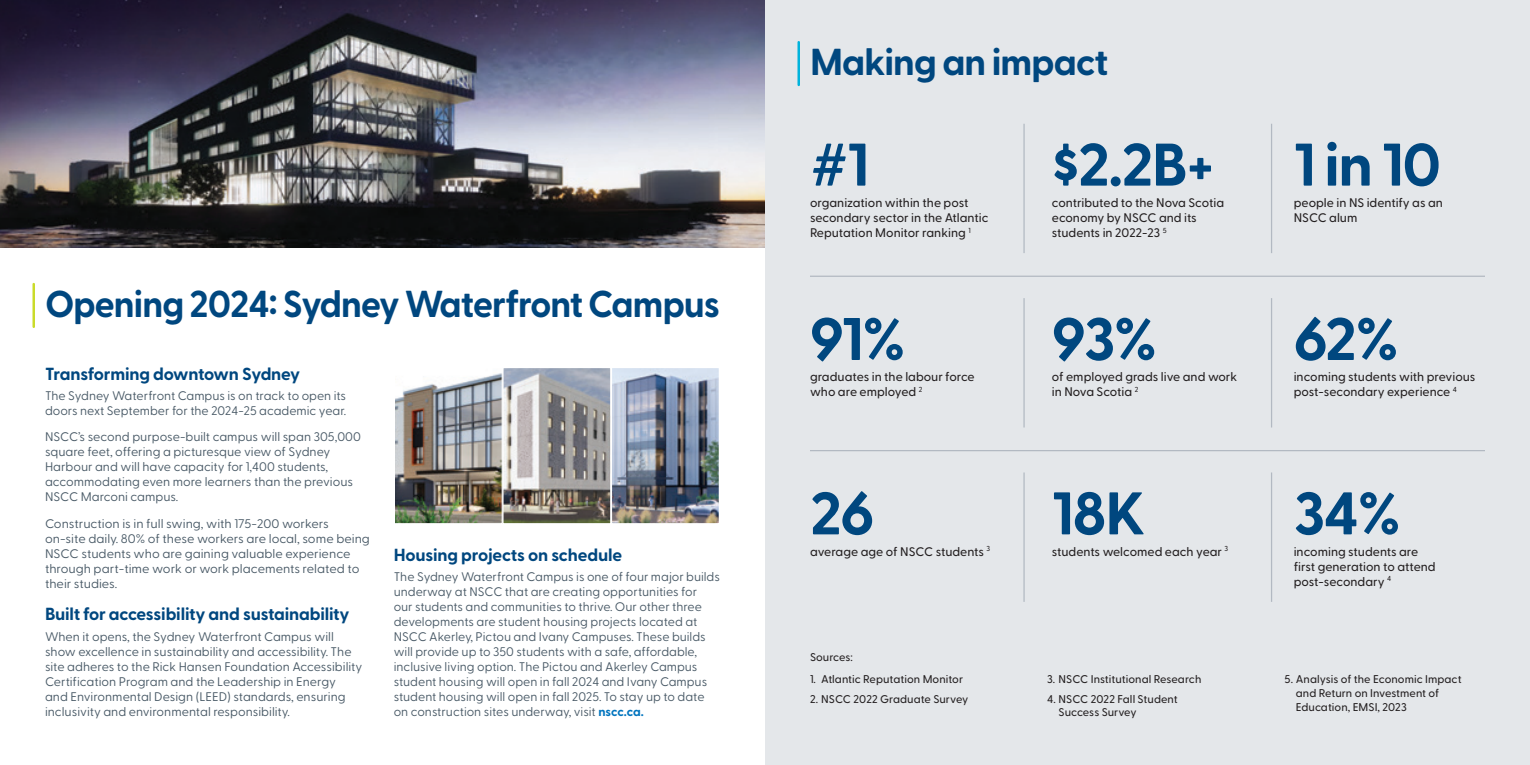
<style>
.page{position:relative;width:1530px;height:765px;background:#fff}
.page>*{position:absolute;margin:0;border:0;box-sizing:border-box;transform-origin:0 0}
.Number{font:700 60px "Greycliff CF";letter-spacing:-.025em;color:#00477f}
.Number-2{font:800 60px "Greycliff CF";color:#00477f}
.Header_1{font:700 37.5px "Greycliff CF";letter-spacing:-.025em;color:#00477f;scale:.96 1}
.Header_1-2{font:700 37.5px "Greycliff CF";letter-spacing:-.025em;color:#00477f}
.Header_2{font:700 17.5px "Greycliff CF";letter-spacing:-.01em;color:#00477f}
.body{font:12.5px/15px "Greycliff CF";color:#475865}
.body-2{font:500 12.5px/15px "Greycliff CF";color:#231f20}
.t1{font:500 11.25px/13.8px "Greycliff CF";letter-spacing:.005em;color:#231f20}
.s1{font-weight:700;color:#0074be}
.s2{font-weight:700}
</style>
<div class="page">
<div style="left:765px;top:0;width:765px;height:765px;background:#e4e7ea"></div>
<hr style="left:810px;top:276px;width:675px;height:1px;background:#b2b9c2">
<hr style="left:810px;top:450px;width:675px;height:1px;background:#b2b9c2">
<hr style="left:1023px;top:124px;width:2px;height:129px;background:#b2b9c2">
<hr style="left:1023px;top:298px;width:2px;height:130px;background:#b2b9c2">
<hr style="left:1023px;top:472px;width:2px;height:130px;background:#b2b9c2">
<hr style="left:1271px;top:124px;width:1px;height:129px;background:#b2b9c2">
<hr style="left:1271px;top:298px;width:1px;height:130px;background:#b2b9c2">
<hr style="left:1271px;top:472px;width:1px;height:130px;background:#b2b9c2">
<img style="left:396px;top:369px;width:322px;height:153px">
<div style="left:502px;top:367px;width:109px;height:157px;border:1px solid #fff"></div>
<div style="left:394px;top:367px;width:109px;height:157px;border:1px solid #fff"></div>
<div style="left:611px;top:367px;width:109px;height:157px;border:1px solid #fff"></div>
<hr style="left:32px;top:284px;width:3px;height:43px;background:#cadb2a">
<hr style="left:798px;top:42px;width:2px;height:43px;background:#00b3dc">
<img style="left:0;top:0;width:765px;height:248px">
<p class="Header_1" style="left:45px;top:275px;width:705px">Opening 2024: Sydney Waterfront Campus</p>
<p class="Header_2" style="left:45px;top:360px;width:257px">Transforming downtown Sydney</p>
<p class="body" style="left:45px;top:387px;width:303px">The Sydney Waterfront Campus is on track to open its doors next September for the 2024-25 academic year.</p>
<p class="body" style="left:45px;top:429px;width:317px">NSCC’s second purpose-built campus will span 305,000 square feet, offering a picturesque view of Sydney Harbour and will have capacity for 1,400 students, accommodating even more learners than the previous NSCC Marconi campus.</p>
<p class="body" style="left:45px;top:515px;width:326px">Construction is in full swing, with 175-200 workers on-site daily. 80% of these workers are local, some being NSCC students who are gaining valuable experience through part-time work or work placements related to their studies.</p>
<p class="Header_2" style="left:45px;top:601px;width:306px">Built for accessibility and sustainability</p>
<p class="body" style="left:45px;top:628px;width:319px">When it opens, the Sydney Waterfront Campus will show excellence in sustainability and accessibility. The site adheres to the Rick Hansen Foundation Accessibility Certification Program and the Leadership in Energy<br>and Environmental Design (LEED) standards, ensuring inclusivity and environmental responsibility.</p>
<p class="Header_2" style="left:394px;top:541px;width:230px">Housing projects on schedule</p>
<p class="body" style="left:394px;top:569px;width:328px">The Sydney Waterfront Campus is one of four major builds underway at NSCC that are creating opportunities for<br>our students and communities to thrive. Our other three developments are student housing projects located at NSCC Akerley, Pictou and Ivany Campuses. These builds will provide up to 350 students with a safe, affordable, inclusive living option. The Pictou and Akerley Campus student housing will open in fall 2024 and Ivany Campus student housing will open in fall 2025. To stay up to date on construction sites underway, visit <span class="s1">nscc.ca.</span></p>
<p class="Header_1-2" style="left:810px;top:33px;width:300px">Making an impact</p>
<p class="Number-2" style="left:810px;top:119px;width:61px">#<span class="s2">1</span></p>
<p class="Number" style="left:1052px;top:119px;width:165px">$2.2B+</p>
<p class="body-2" style="left:1052px;top:194px;width:174px">contributed to the Nova Scotia economy by NSCC and its students in 2022-23 <sup>5</sup></p>
<p class="body-2" style="left:810px;top:194px;width:180px">organization within the post secondary sector in the Atlantic<br>Reputation Monitor ranking <sup>1</sup></p>
<p class="Number" style="left:810px;top:293px;width:97px">91%</p>
<p class="body-2" style="left:810px;top:369px;width:166px">graduates in the labour force who are employed <sup>2</sup></p>
<p class="Number" style="left:810px;top:468px;width:66px">26</p>
<p class="body-2" style="left:810px;top:543px;width:182px">average age of NSCC students <sup>3</sup></p>
<p class="t1" style="left:810px;top:650px;width:44px">Sources:</p>
<p class="t1" style="left:810px;top:672px;width:155px">1. Atlantic Reputation Monitor</p>
<p class="t1" style="left:810px;top:691px;width:160px">2. NSCC 2022 Graduate Survey</p>
<p class="Number" style="left:1052px;top:293px;width:107px">93%</p>
<p class="body-2" style="left:1052px;top:369px;width:187px">of employed grads live and work in Nova Scotia <sup>2</sup></p>
<p class="Number" style="left:1052px;top:468px;width:95px">18K</p>
<p class="body-2" style="left:1052px;top:543px;width:178px">students welcomed each year <sup>3</sup></p>
<p class="t1" style="left:1047px;top:672px;width:156px">3. NSCC Institutional Research</p>
<p class="t1" style="left:1059px;top:691px;width:121px;text-indent:-11px">4. NSCC 2022 Fall Student<br>Success Survey</p>
<p class="Number" style="left:1294px;top:119px;width:149px">1 in 10</p>
<p class="body-2" style="left:1294px;top:194px;width:151px">people in NS identify as an<br>NSCC alum</p>
<p class="Number" style="left:1294px;top:293px;width:107px">62%</p>
<p class="body-2" style="left:1294px;top:369px;width:183px">incoming students with previous post-secondary experience <sup>4</sup></p>
<p class="Number" style="left:1294px;top:468px;width:109px">34%</p>
<p class="body-2" style="left:1294px;top:543px;width:144px">incoming students are first generation to attend post-secondary <sup>4</sup></p>
<p class="t1" style="left:1296px;top:672px;width:167px;text-indent:-11px">5. Analysis of the Economic Impact and Return on Investment of<br>Education, EMSI, 2023</p>
</div>
